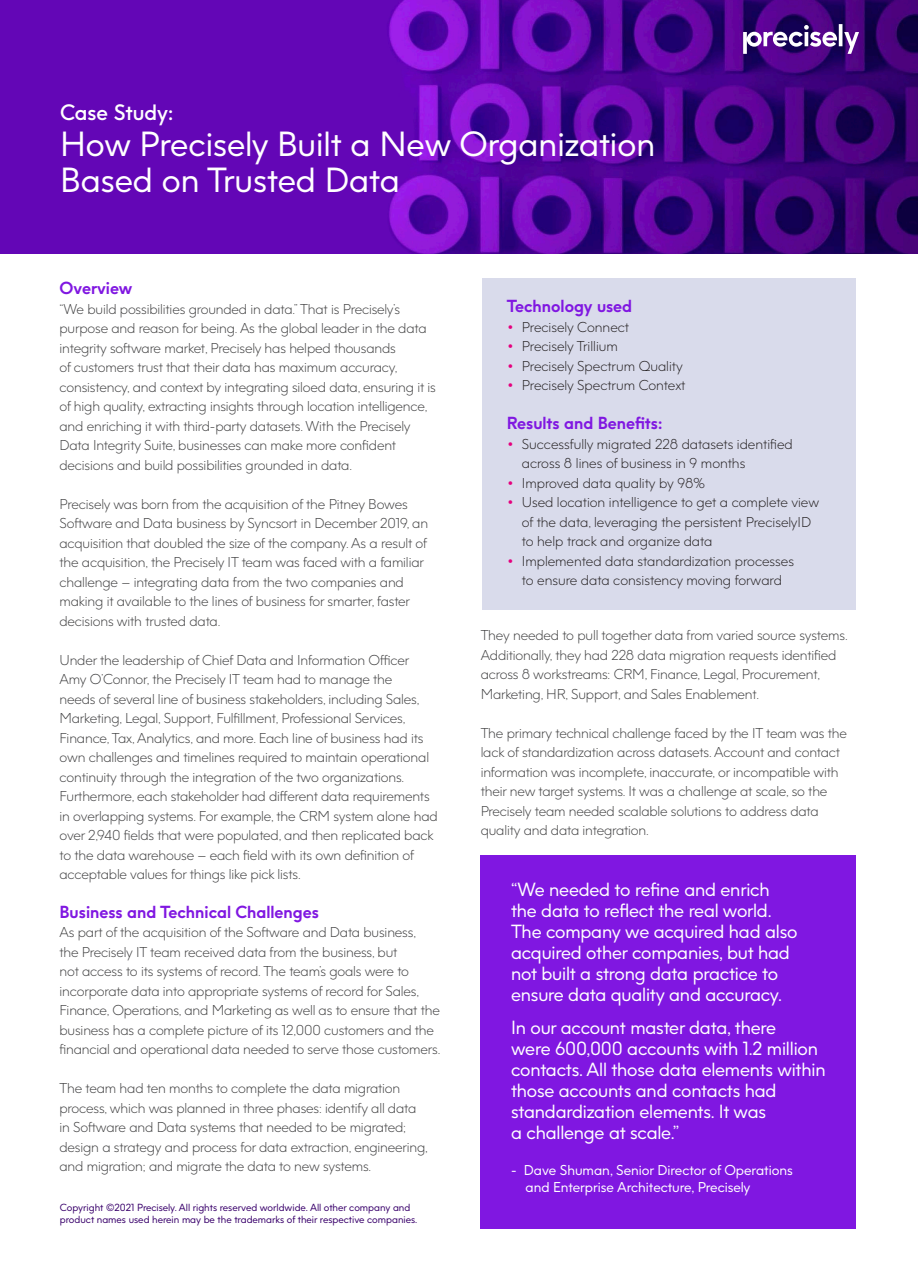
<style>
.page{position:relative;width:918px;height:1263px;background:#fff}
.page>*{position:absolute;margin:0;border:0;box-sizing:border-box;transform-origin:0 0}
.t1{font:33px/36px "Precisely";color:#fff}
.t2{font:600 21px "Precisely";color:#fff}
.Body{font:18px/21px "Precisely";letter-spacing:-.01em;color:#fff}
.Paragraph_Style_1{font:700 16.5px "Precisely";color:#8017e1}
.Paragraph_Style_1-2{font:300 13.5px/19.5px "Precisely";letter-spacing:-.01em;color:#3e3e3f}
.t3{font:300 13.5px/19.5px "Precisely";color:#231f20}
.Body-2{font:13.5px/17.2px "Precisely";color:#fff}
.t4{font:9.75px/11.7px "Precisely";color:#39006b}
.s1{font-size:21px;color:#e5007e}
</style>
<div class="page">
<img style="left:0;top:0;width:918px;height:253px">
<svg style="left:743px;top:24px;width:116px;height:30px"></svg>
<div style="left:483px;top:279px;width:373px;height:331px;background:#d9dbeb"></div>
<div style="left:480px;top:855px;width:376px;height:373px;background:#8017e1"></div>
<p class="t2" style="left:60px;top:99px;width:115px">Case Study:</p>
<p class="t1" style="left:60px;top:126px;width:597px">How Precisely Built a New Organization<br>Based on Trusted Data</p>
<p class="Paragraph_Style_1" style="left:60px;top:278px;width:74px">Overview</p>
<p class="Paragraph_Style_1-2" style="left:60px;top:299px;width:378px">“We build possibilities grounded in data.” That is Precisely’s purpose and reason for being. As the global leader in the data integrity software market, Precisely has helped thousands<br>of customers trust that their data has maximum accuracy, consistency, and context by integrating siloed data, ensuring it is of high quality, extracting insights through location intelligence, and enriching it with third-party datasets. With the Precisely Data Integrity Suite, businesses can make more confident decisions and build possibilities grounded in data.</p>
<p class="Paragraph_Style_1-2" style="left:60px;top:494px;width:370px">Precisely was born from the acquisition of the Pitney Bowes Software and Data business by Syncsort in December 2019, an acquisition that doubled the size of the company. As a result of the acquisition, the Precisely IT team was faced with a familiar challenge – integrating data from the two companies and making it available to the lines of business for smarter, faster decisions with trusted data.</p>
<p class="Paragraph_Style_1-2" style="left:60px;top:650px;width:380px">Under the leadership of Chief Data and Information Officer Amy O’Connor, the Precisely IT team had to manage the<br>needs of several line of business stakeholders, including Sales, Marketing, Legal, Support, Fulfillment, Professional Services, Finance, Tax, Analytics, and more. Each line of business had its own challenges and timelines required to maintain operational continuity through the integration of the two organizations.<br>Furthermore, each stakeholder had different data requirements in overlapping systems. For example, the CRM system alone had over 2,940 fields that were populated, and then replicated back to the data warehouse – each field with its own definition of acceptable values for things like pick lists.</p>
<p class="Paragraph_Style_1" style="left:60px;top:901px;width:261px">Business and Technical Challenges</p>
<p class="Paragraph_Style_1-2" style="left:60px;top:922px;width:382px">As part of the acquisition of the Software and Data business,<br>the Precisely IT team received data from the business, but<br>not access to its systems of record. The team’s goals were to incorporate data into appropriate systems of record for Sales, Finance, Operations, and Marketing as well as to ensure that the business has a complete picture of its 12,000 customers and the financial and operational data needed to serve those customers.</p>
<p class="Paragraph_Style_1-2" style="left:60px;top:1078px;width:370px">The team had ten months to complete the data migration process, which was planned in three phases: identify all data in Software and Data systems that needed to be migrated; design a strategy and process for data extraction, engineering, and migration; and migrate the data to new systems.</p>
<p class="t4" style="left:60px;top:1202px;width:359px">Copyright ©2021 Precisely. All rights reserved worldwide. All other company and product names used herein may be the trademarks of their respective companies.</p>
<p class="Paragraph_Style_1" style="left:507px;top:295px;width:127px">Technology used</p>
<p class="t3" style="left:507px;top:317px;width:124px"><span class="s1">•</span> Precisely Connect</p>
<p class="t3" style="left:507px;top:336px;width:113px"><span class="s1">•</span> Precisely Trillium</p>
<p class="t3" style="left:507px;top:356px;width:178px"><span class="s1">•</span> Precisely Spectrum Quality</p>
<p class="t3" style="left:507px;top:375px;width:180px"><span class="s1">•</span> Precisely Spectrum Context</p>
<p class="Paragraph_Style_1" style="left:507px;top:412px;width:157px">Results and Benefits:</p>
<p class="t3" style="left:522px;top:434px;width:272px;text-indent:-15px"><span class="s1">•</span> Successfully migrated 228 datasets identified across 8 lines of business in 9 months</p>
<p class="t3" style="left:507px;top:473px;width:200px"><span class="s1">•</span> Improved data quality by 98%</p>
<p class="t3" style="left:522px;top:492px;width:299px;text-indent:-15px"><span class="s1">•</span> Used location intelligence to get a complete view of the data, leveraging the persistent PreciselyID to help track and organize data</p>
<p class="t3" style="left:507px;top:551px;width:289px;text-align:center"><span class="s1">•</span> Implemented data standardization processes to ensure data consistency moving forward</p>
<p class="Paragraph_Style_1-2" style="left:481px;top:625px;width:369px">They needed to pull together data from varied source systems.<br>Additionally, they had 228 data migration requests identified across 8 workstreams: CRM, Finance, Legal, Procurement, Marketing, HR, Support, and Sales Enablement.</p>
<p class="Paragraph_Style_1-2" style="left:481px;top:723px;width:368px">The primary technical challenge faced by the IT team was the lack of standardization across datasets. Account and contact information was incomplete, inaccurate, or incompatible with their new target systems. It was a challenge at scale, so the Precisely team needed scalable solutions to address data quality and data integration.</p>
<p class="Body" style="left:511px;top:879px;width:288px">“We needed to refine and enrich the data to reflect the real world.<br>The company we acquired had also acquired other companies, but had not built a strong data practice to ensure data quality and accuracy.</p>
<p class="Body" style="left:511px;top:1017px;width:316px">In our account master data, there<br>were 600,000 accounts with 1.2 million contacts. All those data elements within those accounts and contacts had standardization elements. It was<br>a challenge at scale.”</p>
<p class="Body-2" style="left:526px;top:1161px;width:269px;text-indent:-14px">- Dave Shuman, Senior Director of Operations and Enterprise Architecture, Precisely</p>
</div>
